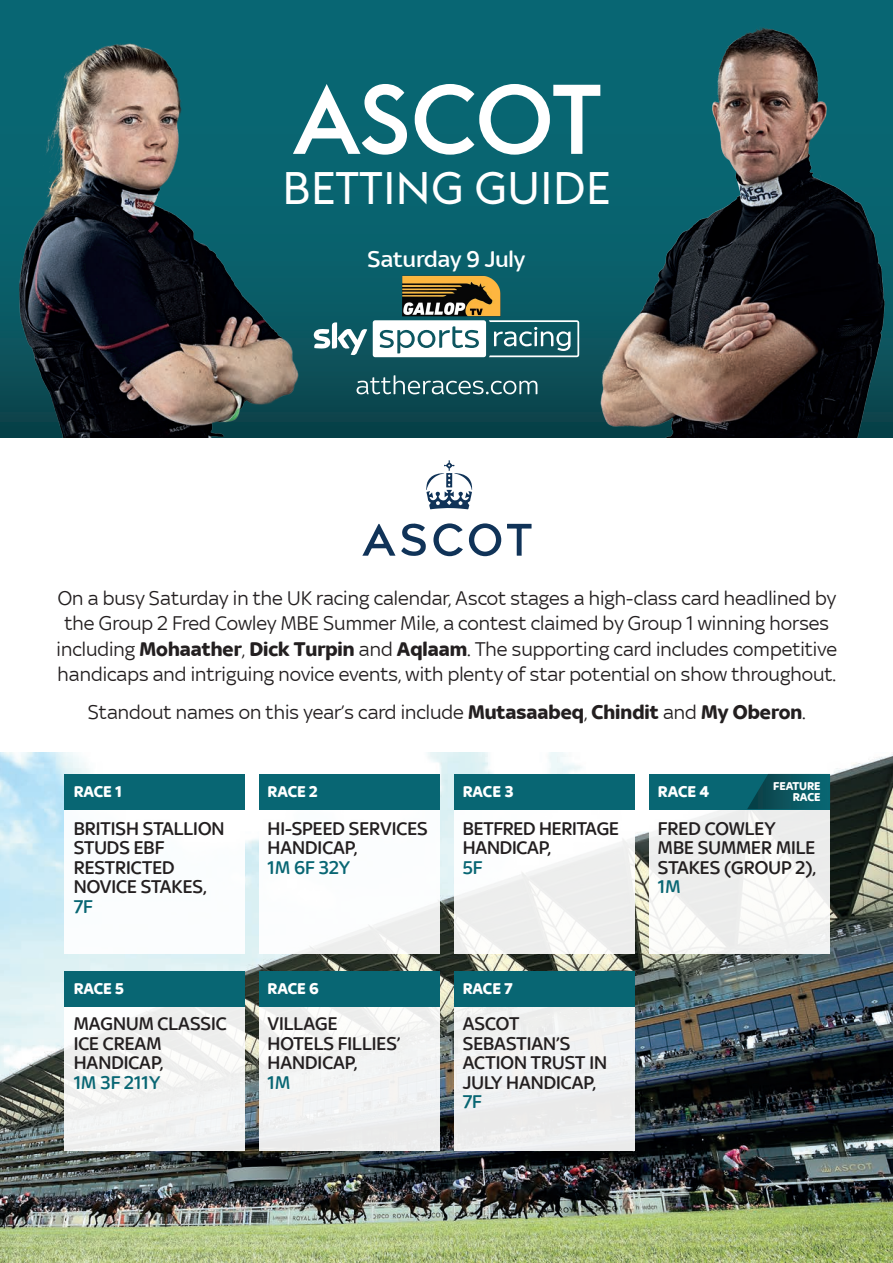
<style>
.page{position:relative;width:893px;height:1263px;background:#fff}
.page>*{position:absolute;margin:0;border:0;box-sizing:border-box;transform-origin:0 0}
.t1{font:500 97.35px "S Sports D";letter-spacing:-.01em;color:#fff}
.t2{font:45px "S Sports D";color:#fff}
.t3{font:500 24px "Sky Text";color:#fff}
.t4{font:21px/25.2px "Sky Text";color:#231f20;text-align:center}
.t5{font:500 19.5px/19.5px "Sky Text";color:#231f20}
.t6{font:500 19.5px "Sky Text";color:#086673}
.t7{font:700 16.5px "Sky Text";color:#fff}
.t8{font:700 12px/10.5px "Sky Text";color:#fff;text-align:right}
.s1{font-weight:700}
</style>
<div class="page">
<img style="left:0;top:753px;width:893px;height:510px">
<svg style="left:320px;top:0;width:249px;height:437px;background:#085f6b"></svg>
<svg style="left:320px;top:320px;width:249px;height:74px"></svg>
<img style="left:569px;top:0;width:324px;height:437px">
<div style="left:64px;top:1006px;width:180px;height:144px;background:linear-gradient(to right,#f3f4f3,#f1f2f1)"></div>
<div style="left:259px;top:1006px;width:181px;height:144px;background:#f1f2f2"></div>
<div style="left:64px;top:809px;width:180px;height:144px;background:#fff"></div>
<div style="left:259px;top:809px;width:181px;height:144px;background:#fff"></div>
<div style="left:454px;top:809px;width:181px;height:144px;background:#f5f5f5"></div>
<div style="left:649px;top:809px;width:181px;height:144px;background:linear-gradient(to right,#f4f4f3,#f2f2f1)"></div>
<div style="left:64px;top:774px;width:180px;height:35px;background:#086673"></div>
<div style="left:259px;top:774px;width:181px;height:35px;background:#086673"></div>
<div style="left:454px;top:774px;width:181px;height:35px;background:#086673"></div>
<div style="left:649px;top:774px;width:181px;height:35px;background:#086673"></div>
<div style="left:64px;top:971px;width:180px;height:35px;background:#086673"></div>
<div style="left:259px;top:971px;width:181px;height:35px;background:#086673"></div>
<div style="left:454px;top:1006px;width:181px;height:144px;background:#eff0f0"></div>
<div style="left:454px;top:971px;width:181px;height:35px;background:#086673"></div>
<svg style="left:747px;top:774px;width:58px;height:35px"></svg>
<svg style="left:401px;top:523px;width:25px;height:33px"></svg>
<svg style="left:362px;top:524px;width:33px;height:32px"></svg>
<svg style="left:507px;top:524px;width:24px;height:32px"></svg>
<svg style="left:469px;top:523px;width:32px;height:33px"></svg>
<svg style="left:433px;top:523px;width:30px;height:33px"></svg>
<svg style="left:426px;top:460px;width:46px;height:49px"></svg>
<img style="left:0;top:0;width:320px;height:437px">
<img style="left:398px;top:243px;width:107px;height:107px">
<h1 class="t1" style="left:294px;top:61px;width:310px">ASCOT</h1>
<h2 class="t2" style="left:282px;top:162px;width:330px">BETTING GUIDE</h2>
<p class="t3" style="left:368px;top:245px;width:159px">Saturday 9 July</p>
<p class="t4" style="left:57px;top:586px;width:782px">On a busy Saturday in the UK racing calendar, Ascot stages a high-class card headlined by the Group 2 Fred Cowley MBE Summer Mile, a contest claimed by Group 1 winning horses including <span class="s1">Mohaather</span>, <span class="s1">Dick Turpin</span> and <span class="s1">Aqlaam</span>. The supporting card includes competitive handicaps and intriguing novice events, with plenty of star potential on show throughout.</p>
<p class="t4" style="left:88px;top:699px;width:720px">Standout names on this year’s card include <span class="s1">Mutasaabeq</span>, <span class="s1">Chindit</span> and <span class="s1">My Oberon</span>.</p>
<p class="t8" style="left:773px;top:781px;width:49px">FEATURE<br>RACE</p>
<p class="t7" style="left:74px;top:782px;width:50px">RACE 1</p>
<p class="t7" style="left:268px;top:782px;width:52px">RACE 2</p>
<p class="t7" style="left:463px;top:782px;width:52px">RACE 3</p>
<p class="t7" style="left:658px;top:782px;width:53px">RACE 4</p>
<p class="t5" style="left:268px;top:818px;width:162px">HI-SPEED SERVICES<br>HANDICAP,</p>
<p class="t6" style="left:268px;top:856px;width:84px">1M 6F 32Y</p>
<p class="t5" style="left:74px;top:818px;width:152px">BRITISH STALLION<br>STUDS EBF<br>RESTRICTED<br>NOVICE STAKES,</p>
<p class="t6" style="left:74px;top:895px;width:21px">7F</p>
<p class="t5" style="left:658px;top:818px;width:160px">FRED COWLEY<br>MBE SUMMER MILE<br>STAKES (GROUP 2),</p>
<p class="t6" style="left:658px;top:876px;width:24px">1M</p>
<p class="t5" style="left:463px;top:818px;width:158px">BETFRED HERITAGE<br>HANDICAP,</p>
<p class="t6" style="left:463px;top:856px;width:21px">5F</p>
<p class="t7" style="left:74px;top:979px;width:52px">RACE 5</p>
<p class="t7" style="left:268px;top:979px;width:53px">RACE 6</p>
<p class="t5" style="left:74px;top:1014px;width:155px">MAGNUM CLASSIC<br>ICE CREAM<br>HANDICAP,</p>
<p class="t6" style="left:74px;top:1071px;width:88px">1M 3F 211Y</p>
<p class="t5" style="left:268px;top:1014px;width:134px">VILLAGE<br>HOTELS FILLIES’<br>HANDICAP,</p>
<p class="t6" style="left:268px;top:1071px;width:24px">1M</p>
<p class="t7" style="left:463px;top:979px;width:51px">RACE 7</p>
<p class="t5" style="left:463px;top:1014px;width:146px">ASCOT<br>SEBASTIAN’S<br>ACTION TRUST IN<br>JULY HANDICAP,</p>
<p class="t6" style="left:463px;top:1091px;width:21px">7F</p>
</div>
